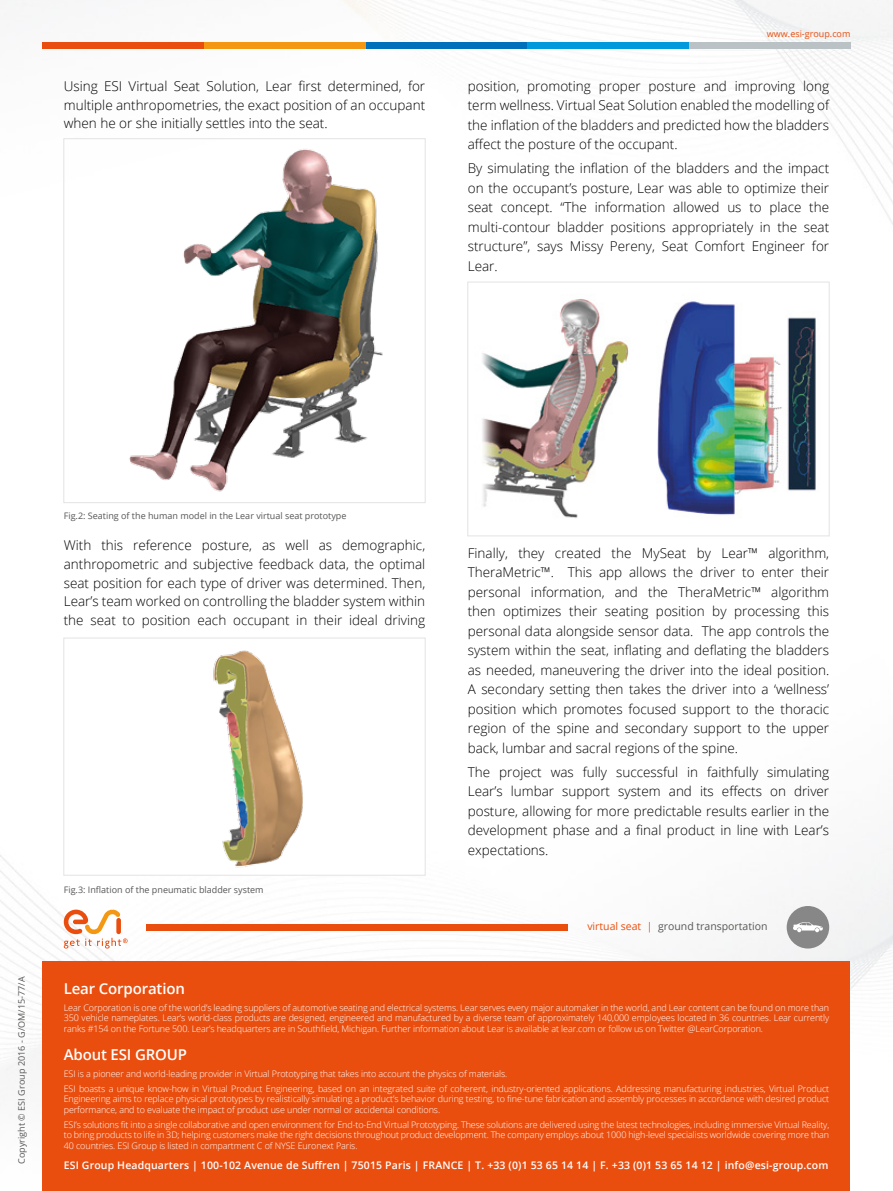
<style>
.page{position:relative;width:893px;height:1191px;background:#fff}
.page>*{position:absolute;margin:0;border:0;box-sizing:border-box;transform-origin:0 0}
.t1{font:600 15px "Open Sans";letter-spacing:-.01em;color:#fff}
.t2{font:300 13.5px/19.5px "Open Sans";color:#000;text-align:justify}
.t3{font:600 10.5px "Open Sans";letter-spacing:.015em;color:#fff}
.t4{font:10.5px "Open Sans";color:#575756}
.t5{font:300 9px/10.5px "Open Sans";letter-spacing:-.01em;color:#fff}
.t6{font:9px "Open Sans";color:#575756}
.t7{font:9px "Open Sans";color:#e94e0f}
.s1{color:#e94e0f}
</style>
<div class="page">
<img style="left:0;top:0;width:893px;height:1191px">
<div style="left:43px;top:961px;width:807px;height:230px;background:#e94e0f"></div>
<div style="left:43px;top:43px;width:161px;height:6px;background:#e94e0f"></div>
<div style="left:204px;top:43px;width:162px;height:6px;background:#f49712"></div>
<div style="left:366px;top:43px;width:161px;height:6px;background:#0070ba"></div>
<div style="left:527px;top:43px;width:162px;height:6px;background:#0099db"></div>
<div style="left:689px;top:43px;width:161px;height:6px;background:#bbc2c6"></div>
<div style="left:147px;top:924px;width:421px;height:6px;background:#e94e0f"></div>
<svg style="left:64px;top:909px;width:64px;height:39px"></svg>
<div style="left:787px;top:906px;width:42px;height:42px;background:#878787;border-radius:50%"></div>
<svg style="left:793px;top:922px;width:30px;height:10px"></svg>
<img style="left:89px;top:141px;width:311px;height:357px">
<div style="left:64px;top:638px;width:361px;height:237px;background:#fff"></div>
<img style="left:213px;top:650px;width:90px;height:218px">
<div style="left:64px;top:638px;width:361px;height:237px;border:1px solid #e3e3e3"></div>
<div style="left:468px;top:282px;width:361px;height:254px;background:#fff"></div>
<img style="left:482px;top:299px;width:334px;height:219px">
<div style="left:468px;top:282px;width:361px;height:254px;border:1px solid #e3e3e3"></div>
<p class="t2" style="left:64px;top:76px;width:363px;line-height:18.8px">Using ESI Virtual Seat Solution, Lear first determined, for multiple anthropometries, the exact position of an occupant when he or she initially settles into the seat.</p>
<p class="t7" style="left:767px;top:27px;width:85px">www.esi-group.com</p>
<p class="t2" style="left:468px;top:76px;width:363px">position, promoting proper posture and improving long term wellness. Virtual Seat Solution enabled the modelling of the inflation of the bladders and predicted how the bladders affect the posture of the occupant.</p>
<p class="t2" style="left:468px;top:158px;width:363px">By simulating the inflation of the bladders and the impact on the occupant’s posture, Lear was able to optimize their seat concept. “The information allowed us to place the multi-contour bladder positions appropriately in the seat structure”, says Missy Pereny, Seat Comfort Engineer for Lear.</p>
<p class="t6" style="left:15px;top:1164px;width:189px;rotate:-90deg">Copyright © ESI Group 2016 - G/OM/15-77/A</p>
<p class="t6" style="left:64px;top:509px;width:284px">Fig.2: Seating of the human model in the Lear virtual seat prototype</p>
<p class="t2" style="left:64px;top:535px;width:363px;line-height:18.8px">With this reference posture, as well as demographic, anthropometric and subjective feedback data, the optimal seat position for each type of driver was determined. Then, Lear’s team worked on controlling the bladder system within the seat to position each occupant in their ideal driving</p>
<p class="t2" style="left:468px;top:543px;width:363px">Finally, they created the MySeat by Lear™ algorithm, TheraMetric™. This app allows the driver to enter their personal information, and the TheraMetric™ algorithm then optimizes their seating position by processing this personal data alongside sensor data. The app controls the system within the seat, inflating and deflating the bladders as needed, maneuvering the driver into the ideal position.<br>A secondary setting then takes the driver into a ‘wellness’ position which promotes focused support to the thoracic region of the spine and secondary support to the upper back, lumbar and sacral regions of the spine.</p>
<p class="t2" style="left:468px;top:761px;width:363px">The project was fully successful in faithfully simulating Lear’s lumbar support system and its effects on driver posture, allowing for more predictable results earlier in the development phase and a final product in line with Lear’s expectations.</p>
<p class="t6" style="left:64px;top:883px;width:201px">Fig.3: Inflation of the pneumatic bladder system</p>
<p class="t1" style="left:64px;top:978px;width:123px">Lear Corporation</p>
<p class="t4" style="left:587px;top:919px;width:182px"><span class="s1">virtual seat |</span> ground transportation</p>
<p class="t5" style="left:64px;top:1001px;width:767px;text-align:justify">Lear Corporation is one of the world’s leading suppliers of automotive seating and electrical systems. Lear serves every major automaker in the world, and Lear content can be found on more than 350 vehicle nameplates. Lear’s world-class products are designed, engineered and manufactured by a diverse team of approximately 140,000 employees located in 36 countries. Lear currently ranks #154 on the Fortune 500. Lear’s headquarters are in Southfield, Michigan. Further information about Lear is available at lear.com or follow us on Twitter @LearCorporation.</p>
<p class="t1" style="left:64px;top:1044px;width:125px">About ESI GROUP</p>
<p class="t5" style="left:64px;top:1066px;width:767px;line-height:14.7px">ESI is a pioneer and world-leading provider in Virtual Prototyping that takes into account the physics of materials.<br>ESI boasts a unique know-how in Virtual Product Engineering, based on an integrated suite of coherent, industry-oriented applications. Addressing manufacturing industries, Virtual Product</p>
<p class="t5" style="left:64px;top:1093px;width:767px">Engineering aims to replace physical prototypes by realistically simulating a product’s behavior during testing, to fine-tune fabrication and assembly processes in accordance with desired product performance, and to evaluate the impact of product use under normal or accidental conditions.</p>
<p class="t5" style="left:64px;top:1118px;width:767px;text-align:justify">ESI’s solutions fit into a single collaborative and open environment for End-to-End Virtual Prototyping. These solutions are delivered using the latest technologies, including immersive Virtual Reality, to bring products to life in 3D; helping customers make the right decisions throughout product development. The company employs about 1000 high-level specialists worldwide covering more than 40 countries. ESI Group is listed in compartment C of NYSE Euronext Paris.</p>
<p class="t3" style="left:64px;top:1158px;width:766px">ESI Group Headquarters | 100-102 Avenue de Suffren | 75015 Paris | FRANCE | T. +33 (0)1 53 65 14 14 | F. +33 (0)1 53 65 14 12 | info@esi-group.com</p>
</div>
